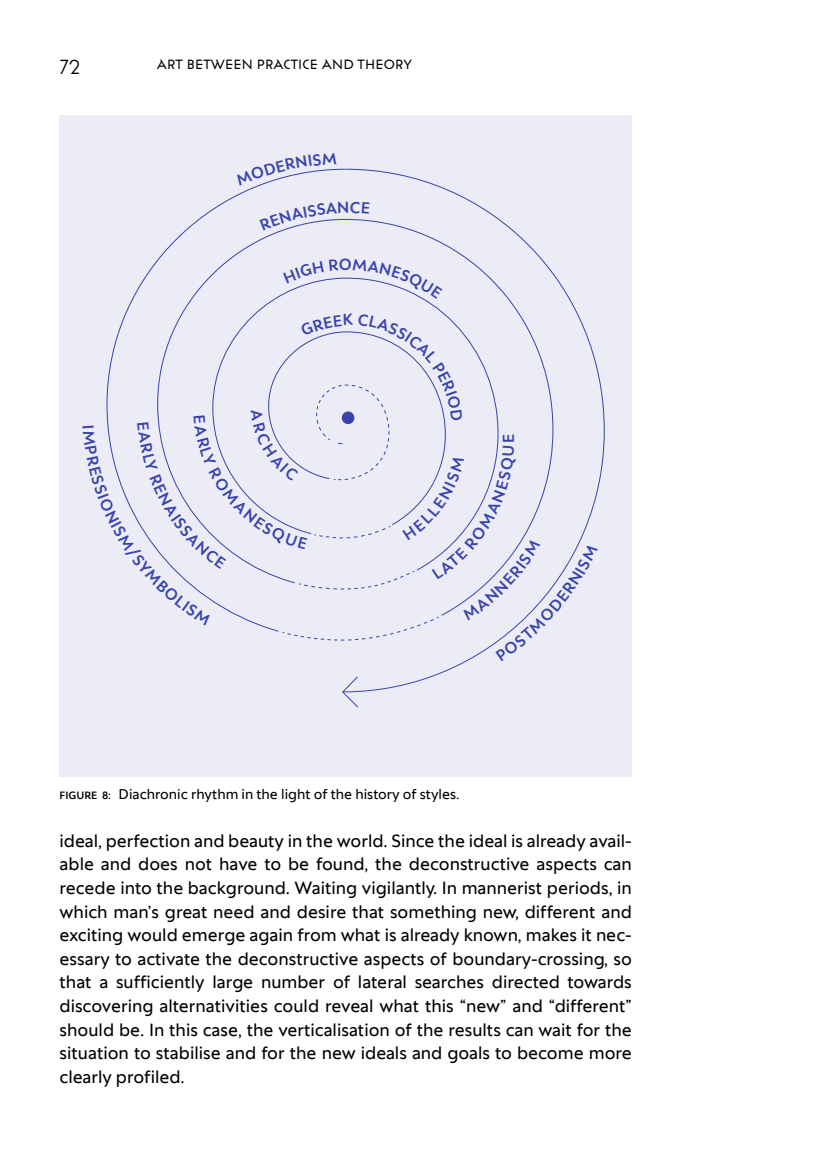
<style>
.page{position:relative;width:819px;height:1166px;background:#fff}
.page>*{position:absolute;margin:0;border:0;box-sizing:border-box;transform-origin:0 0}
.t1{font:17.5px/23.6px "Univerza Sans";color:#000;text-align:justify}
.t2{font:300 17.5px "Plecnik";color:#000}
.t3{font:300 15.75px "Plecnik";letter-spacing:.01em;color:#000}
.t4{font:14px "Univerza Sans";color:#000}
.s1{font-weight:500;font-size:10.5px}
</style>
<div class="page">
<div style="left:60px;top:115px;width:571px;height:661px;background:#ebecf6"></div>
<svg style="left:343px;top:693px;width:15px;height:15px"></svg>
<svg style="left:125px;top:168px;width:480px;height:525px"></svg>
<svg style="left:236px;top:168px;width:100px;height:18px"></svg>
<svg style="left:260px;top:202px;width:110px;height:28px"></svg>
<svg style="left:283px;top:259px;width:159px;height:40px"></svg>
<svg style="left:106px;top:314px;width:491px;height:347px"></svg>
<p class="t2" style="left:60px;top:52px;width:22px">72</p>
<p class="t3" style="left:157px;top:49px;width:256px">ART BETWEEN PRACTICE AND THEORY</p>
<p class="t4" style="left:60px;top:784px;width:401px"><span class="s1">FIGURE 8:</span> Diachronic rhythm in the light of the history of styles.</p>
<p class="t1" style="left:60px;top:828px;width:574px">ideal, perfection and beauty in the world. Since the ideal is already avail&shy;able and does not have to be found, the deconstructive aspects can recede into the background. Waiting vigilantly. In mannerist periods, in which man’s great need and desire that something new, different and exciting would emerge again from what is already known, makes it nec&shy;essary to activate the deconstructive aspects of boundary-crossing, so that a sufficiently large number of lateral searches directed towards discovering alternativities could reveal what this “new” and “different” should be. In this case, the verticalisation of the results can wait for the situation to stabilise and for the new ideals and goals to become more clearly profiled.</p>
</div>
